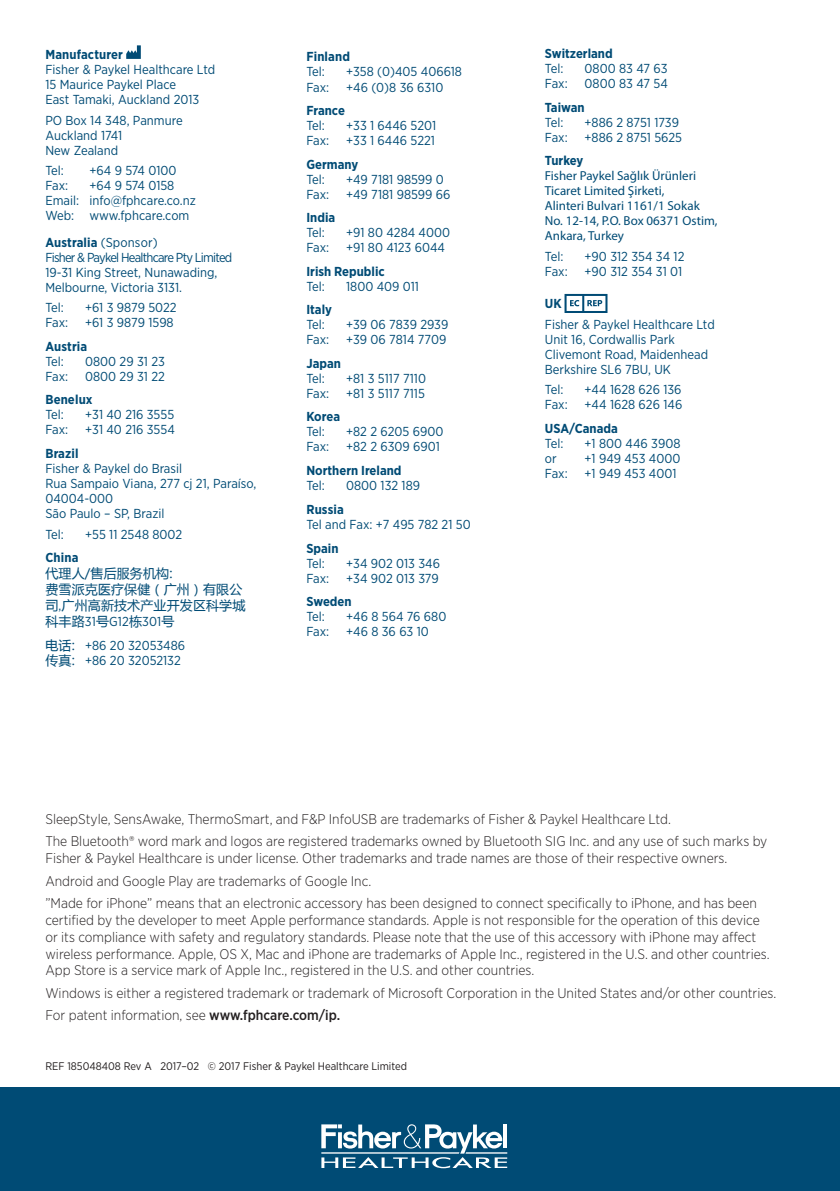
<style>
.page{position:relative;width:840px;height:1191px;background:#fff}
.page>*{position:absolute;margin:0;border:0;box-sizing:border-box;transform-origin:0 0}
.t1{font:300 14px/22.4px "Gotham Narrow";color:#231f20}
.t2{font:13px/15px "Gotham Narrow";color:#004b75}
.t3{font:700 13px "Gotham Narrow";color:#004b75}
.t4{font:13px/15px "Myriad Pro";color:#004b75}
.t5{font:13px/16px "Microsoft Ya Hei";letter-spacing:.01em;color:#004b75}
.t6{font:11px "Gotham Narrow";color:#231f20}
.s1{font-weight:700}
.s2{font-family:"Gotham Narrow"}
.s3{font-family:"Microsoft Ya Hei"}
.s4{font-weight:500}
</style>
<div class="page">
<svg style="left:126px;top:45px;width:15px;height:14px"></svg>
<svg style="left:564px;top:294px;width:43px;height:19px"></svg>
<div style="left:0;top:1087px;width:839px;height:104px;background:#004b75"></div>
<svg style="left:321px;top:1124px;width:186px;height:44px"></svg>
<p class="t3" style="left:45px;top:46px;width:79px">Manufacturer</p>
<p class="t2" style="left:45px;top:62px;width:171px">Fisher &amp; Paykel Healthcare Ltd<br>15 Maurice Paykel Place<br>East Tamaki, Auckland 2013</p>
<p class="t2" style="left:45px;top:112px;width:139px">PO Box 14 348, Panmure<br>Auckland 1741<br>New Zealand</p>
<p class="t2" style="left:45px;top:163px;width:20px">Tel:</p>
<p class="t2" style="left:89px;top:163px;width:88px">+64 9 574 0100</p>
<p class="t2" style="left:45px;top:178px;width:24px">Fax:</p>
<p class="t2" style="left:45px;top:178px;width:152px;text-indent:44px">+64 9 574 0158<br>Email: info@fphcare.co.nz<br>Web: www.fphcare.com</p>
<p class="t2" style="left:45px;top:234px;width:188px"><span class="s1">Australia</span> (Sponsor)<br>Fisher &amp; Paykel Healthcare Pty Limited<br>19-31 King Street, Nunawading,<br>Melbourne, Victoria 3131.</p>
<p class="t2" style="left:45px;top:300px;width:20px">Tel:</p>
<p class="t2" style="left:85px;top:300px;width:93px">+61 3 9879 5022</p>
<p class="t2" style="left:45px;top:315px;width:24px">Fax:</p>
<p class="t2" style="left:85px;top:315px;width:90px">+61 3 9879 1598</p>
<p class="t3" style="left:45px;top:338px;width:43px">Austria</p>
<p class="t2" style="left:45px;top:353px;width:20px">Tel:</p>
<p class="t2" style="left:85px;top:353px;width:81px">0800 29 31 23</p>
<p class="t2" style="left:45px;top:368px;width:24px">Fax:</p>
<p class="t2" style="left:85px;top:368px;width:81px">0800 29 31 22</p>
<p class="t3" style="left:45px;top:391px;width:49px">Benelux</p>
<p class="t2" style="left:45px;top:407px;width:20px">Tel:</p>
<p class="t2" style="left:85px;top:407px;width:90px">+31 40 216 3555</p>
<p class="t2" style="left:45px;top:422px;width:24px">Fax:</p>
<p class="t2" style="left:85px;top:422px;width:91px">+31 40 216 3554</p>
<p class="t3" style="left:45px;top:445px;width:35px">Brazil</p>
<p class="t2" style="left:45px;top:460px;width:212px">Fisher &amp; Paykel do Brasil<br>Rua Sampaio Viana, 277 cj 21, Paraíso,<br>04004-000<br>São Paulo – SP, Brazil</p>
<p class="t2" style="left:45px;top:526px;width:20px">Tel:</p>
<p class="t2" style="left:85px;top:526px;width:98px">+55 11 2548 8002</p>
<p class="t3" style="left:45px;top:549px;width:35px">China</p>
<p class="t5" style="left:45px;top:565px;width:201px">代理人/售后服务机构:<br>费雪派克医疗保健（广州）有限公司<span class="s2">,</span>广州高新技术产业开发区科学城</p>
<p class="t2" style="left:45px;top:609px;width:141px;line-height:23.6px"><span class="s3">科丰路</span>31<span class="s3">号</span>G12<span class="s3">栋</span>301<span class="s3">号电话:</span> +86 20 32053486</p>
<p class="t2" style="left:45px;top:652px;width:137px"><span class="s3">传真:</span> +86 20 32052132</p>
<p class="t3" style="left:306px;top:48px;width:45px">Finland</p>
<p class="t2" style="left:306px;top:63px;width:20px">Tel:</p>
<p class="t2" style="left:346px;top:63px;width:117px">+358 (0)405 406618</p>
<p class="t2" style="left:306px;top:79px;width:24px">Fax:</p>
<p class="t2" style="left:346px;top:79px;width:99px">+46 (0)8 36 6310</p>
<p class="t3" style="left:306px;top:102px;width:40px">France</p>
<p class="t2" style="left:306px;top:118px;width:20px">Tel:</p>
<p class="t2" style="left:346px;top:118px;width:91px">+33 1 6446 5201</p>
<p class="t2" style="left:306px;top:133px;width:24px">Fax:</p>
<p class="t2" style="left:346px;top:133px;width:90px">+33 1 6446 5221</p>
<p class="t3" style="left:306px;top:156px;width:53px">Germany</p>
<p class="t2" style="left:306px;top:171px;width:20px">Tel:</p>
<p class="t2" style="left:346px;top:171px;width:99px">+49 7181 98599 0</p>
<p class="t2" style="left:306px;top:186px;width:24px">Fax:</p>
<p class="t2" style="left:346px;top:186px;width:106px">+49 7181 98599 66</p>
<p class="t3" style="left:306px;top:209px;width:30px">India</p>
<p class="t2" style="left:306px;top:225px;width:20px">Tel:</p>
<p class="t2" style="left:346px;top:225px;width:105px">+91 80 4284 4000</p>
<p class="t2" style="left:306px;top:240px;width:24px">Fax:</p>
<p class="t2" style="left:346px;top:240px;width:100px">+91 80 4123 6044</p>
<p class="t3" style="left:306px;top:263px;width:80px">Irish Republic</p>
<p class="t2" style="left:306px;top:278px;width:20px">Tel:</p>
<p class="t2" style="left:346px;top:278px;width:74px">1800 409 011</p>
<p class="t3" style="left:306px;top:301px;width:27px">Italy</p>
<p class="t2" style="left:306px;top:317px;width:20px">Tel:</p>
<p class="t2" style="left:346px;top:317px;width:104px">+39 06 7839 2939</p>
<p class="t2" style="left:306px;top:332px;width:24px">Fax:</p>
<p class="t2" style="left:346px;top:332px;width:102px">+39 06 7814 7709</p>
<p class="t3" style="left:306px;top:355px;width:36px">Japan</p>
<p class="t2" style="left:306px;top:370px;width:20px">Tel:</p>
<p class="t2" style="left:346px;top:370px;width:81px">+81 3 5117 7110</p>
<p class="t2" style="left:306px;top:385px;width:24px">Fax:</p>
<p class="t2" style="left:346px;top:385px;width:80px">+81 3 5117 7115</p>
<p class="t3" style="left:306px;top:408px;width:35px">Korea</p>
<p class="t2" style="left:306px;top:424px;width:20px">Tel:</p>
<p class="t2" style="left:346px;top:424px;width:99px">+82 2 6205 6900</p>
<p class="t2" style="left:306px;top:439px;width:24px">Fax:</p>
<p class="t2" style="left:346px;top:439px;width:95px">+82 2 6309 6901</p>
<p class="t3" style="left:306px;top:462px;width:97px">Northern Ireland</p>
<p class="t2" style="left:306px;top:477px;width:20px">Tel:</p>
<p class="t2" style="left:346px;top:477px;width:75px">0800 132 189</p>
<p class="t3" style="left:306px;top:501px;width:39px">Russia</p>
<p class="t2" style="left:306px;top:517px;width:166px">Tel and Fax: +7 495 782 21 50</p>
<p class="t3" style="left:306px;top:540px;width:34px">Spain</p>
<p class="t2" style="left:306px;top:555px;width:20px">Tel:</p>
<p class="t2" style="left:346px;top:555px;width:95px">+34 902 013 346</p>
<p class="t2" style="left:306px;top:570px;width:24px">Fax:</p>
<p class="t2" style="left:346px;top:570px;width:94px">+34 902 013 379</p>
<p class="t3" style="left:306px;top:593px;width:47px">Sweden</p>
<p class="t2" style="left:306px;top:609px;width:20px">Tel:</p>
<p class="t2" style="left:346px;top:609px;width:102px">+46 8 564 76 680</p>
<p class="t2" style="left:306px;top:624px;width:24px">Fax:</p>
<p class="t2" style="left:346px;top:624px;width:84px">+46 8 36 63 10</p>
<p class="t3" style="left:544px;top:45px;width:69px">Switzerland</p>
<p class="t2" style="left:544px;top:61px;width:20px">Tel:</p>
<p class="t2" style="left:584px;top:61px;width:84px">0800 83 47 63</p>
<p class="t2" style="left:544px;top:76px;width:24px">Fax:</p>
<p class="t2" style="left:584px;top:76px;width:85px">0800 83 47 54</p>
<p class="t3" style="left:544px;top:99px;width:41px">Taiwan</p>
<p class="t2" style="left:544px;top:114px;width:20px">Tel:</p>
<p class="t2" style="left:584px;top:114px;width:96px">+886 2 8751 1739</p>
<p class="t2" style="left:544px;top:129px;width:24px">Fax:</p>
<p class="t2" style="left:584px;top:129px;width:99px">+886 2 8751 5625</p>
<p class="t3" style="left:544px;top:152px;width:40px">Turkey</p>
<p class="t4" style="left:544px;top:168px;width:174px">Fisher Paykel Sağlık Ürünleri<br>Ticaret Limited Şirketi,<br>Alinteri Bulvari 1161/1 Sokak<br>No. 12-14, P.O. Box 06371 Ostim,<br>Ankara, Turkey</p>
<p class="t2" style="left:544px;top:249px;width:20px">Tel:</p>
<p class="t2" style="left:584px;top:249px;width:101px">+90 312 354 34 12</p>
<p class="t2" style="left:544px;top:264px;width:24px">Fax:</p>
<p class="t2" style="left:584px;top:264px;width:99px">+90 312 354 31 01</p>
<p class="t3" style="left:544px;top:295px;width:18px">UK</p>
<p class="t2" style="left:544px;top:316px;width:171px">Fisher &amp; Paykel Healthcare Ltd<br>Unit 16, Cordwallis Park<br>Clivemont Road, Maidenhead<br>Berkshire SL6 7BU, UK</p>
<p class="t2" style="left:544px;top:382px;width:20px">Tel:</p>
<p class="t2" style="left:584px;top:382px;width:98px">+44 1628 626 136</p>
<p class="t2" style="left:544px;top:397px;width:24px">Fax:</p>
<p class="t2" style="left:584px;top:397px;width:99px">+44 1628 626 146</p>
<p class="t3" style="left:544px;top:420px;width:74px">USA/Canada</p>
<p class="t2" style="left:544px;top:435px;width:20px">Tel:</p>
<p class="t2" style="left:584px;top:435px;width:97px">+1 800 446 3908</p>
<p class="t2" style="left:544px;top:450px;width:13px">or</p>
<p class="t2" style="left:584px;top:450px;width:97px">+1 949 453 4000</p>
<p class="t2" style="left:544px;top:465px;width:24px">Fax:</p>
<p class="t2" style="left:584px;top:465px;width:93px">+1 949 453 4001</p>
<p class="t1" style="left:45px;top:807px;width:723px">SleepStyle, SensAwake, ThermoSmart, and F&amp;P InfoUSB are trademarks of Fisher &amp; Paykel Healthcare Ltd.<br>The Bluetooth® word mark and logos are registered trademarks owned by Bluetooth SIG Inc. and any use of such marks by</p>
<p class="t1" style="left:45px;top:846px;width:712px">Fisher &amp; Paykel Healthcare is under license. Other trademarks and trade names are those of their respective owners.<br>Android and Google Play are trademarks of Google Inc.<br>”Made for iPhone” means that an electronic accessory has been designed to connect specifically to iPhone, and has been</p>
<p class="t1" style="left:45px;top:911px;width:725px;line-height:16.8px">certified by the developer to meet Apple performance standards. Apple is not responsible for the operation of this device or its compliance with safety and regulatory standards. Please note that the use of this accessory with iPhone may affect wireless performance. Apple, OS X, Mac and iPhone are trademarks of Apple Inc., registered in the U.S. and other countries.<br>App Store is a service mark of Apple Inc., registered in the U.S. and other countries.</p>
<p class="t1" style="left:45px;top:981px;width:732px">Windows is either a registered trademark or trademark of Microsoft Corporation in the United States and/or other countries.<br>For patent information, see <span class="s4">www.fphcare.com/ip.</span></p>
<p class="t6" style="left:45px;top:1059px;width:363px">REF 185048408 Rev A 2017–02 © 2017 Fisher &amp; Paykel Healthcare Limited</p>
</div>
